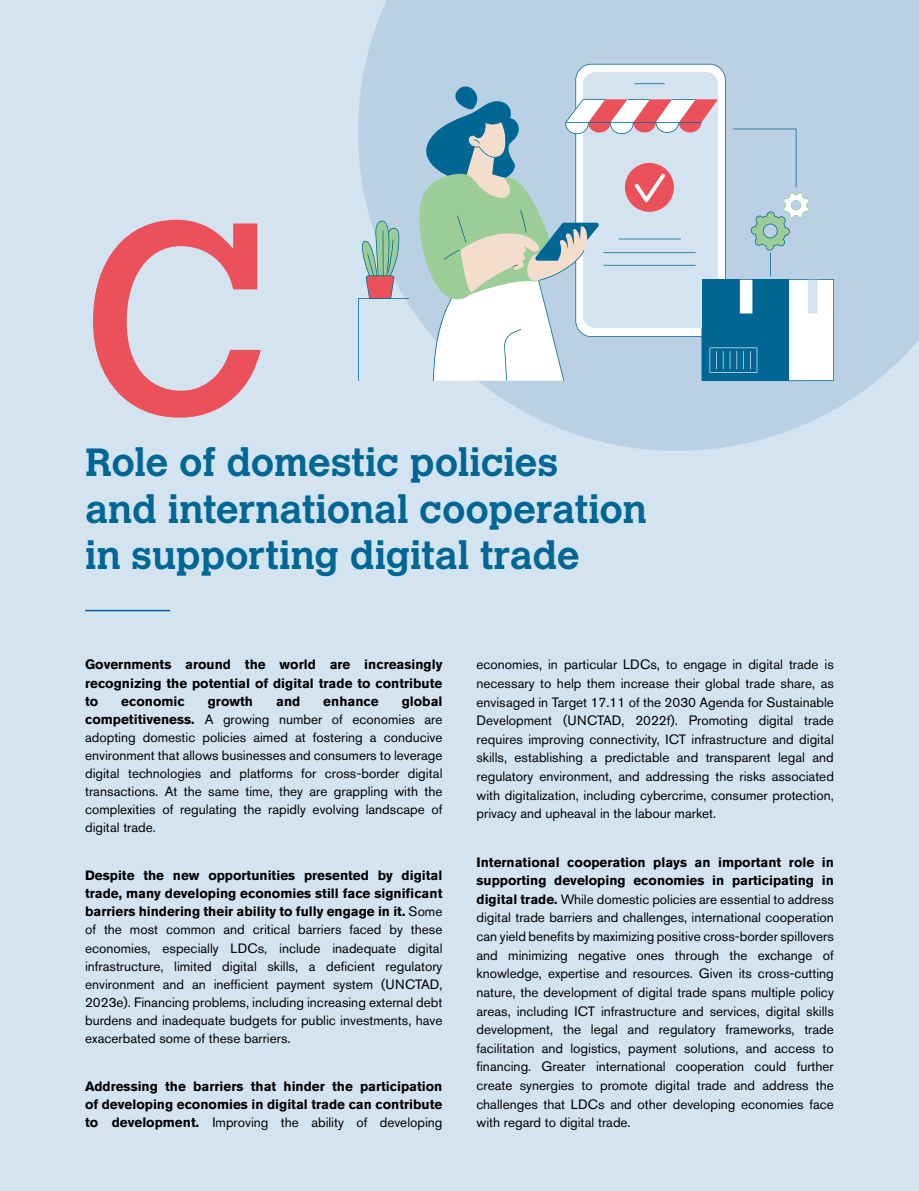
<style>
.page{position:relative;width:919px;height:1191px;background:#fff}
.page>*{position:absolute;margin:0;border:0;box-sizing:border-box;transform-origin:0 0}
.t1{font:270px "Calvert MT Std";color:#ea515a}
.t2{font:700 39px/46.8px "Calvert MT Std";letter-spacing:-.005em;color:#006795}
.t3{font:13.5px/18.6px "Akzidenz Grotesk BE";color:#000;text-align:justify}
.t4{font:700 13.5px/18.1px "Akzidenz Grotesk BE";color:#000;text-align:justify}
.s1{font-weight:700}
.s2{font-weight:400}
</style>
<div class="page">
<div style="left:0;top:0;width:918px;height:1191px;background:#d4e3f0"></div>
<svg style="left:358px;top:0;width:560px;height:451px;fill:#bad1e5"></svg>
<svg style="left:419px;top:64px;width:414px;height:317px"></svg>
<svg style="left:358px;top:220px;width:51px;height:161px"></svg>
<hr style="left:85px;top:610px;width:85px;height:1px;background:#006795">
<h1 class="t1" style="left:81px;top:163px;width:190px">C</h1>
<h2 class="t2" style="left:85px;top:438px;width:563px">Role of domestic policies<br>and international cooperation in supporting digital trade</h2>
<p class="t4" style="left:85px;top:655px;width:359px">Governments around the world are increasingly recognizing the potential of digital trade to contribute to</p>
<p class="t3" style="left:85px;top:691px;width:359px;line-height:18.1px;text-indent:316px"><span class="s1">global competitiveness.</span> A growing number of economies are adopting domestic policies aimed at fostering a conducive environment that allows businesses and consumers to leverage digital technologies and platforms for cross-border digital transactions. At the same time, they are grappling with the complexities of regulating the rapidly evolving landscape of digital trade.</p>
<p class="t3" style="left:85px;top:866px;width:359px;line-height:18.1px"><span class="s1">Despite the new opportunities presented by digital trade, many developing economies still face significant barriers hindering their ability to fully engage in it.</span> Some of the most common and critical barriers faced by these economies, especially LDCs, include inadequate digital infrastructure, limited digital skills, a deficient regulatory environment and an inefficient payment system (UNCTAD, 2023e). Financing problems, including increasing external debt burdens and inadequate budgets for public investments, have exacerbated some of these barriers.</p>
<p class="t4" style="left:85px;top:1077px;width:359px">Addressing the barriers that hinder the participation of developing economies in digital trade can contribute to development. <span class="s2">Improving the ability of developing</span></p>
<p class="t4" style="left:121px;top:692px;width:65px">economic</p>
<p class="t4" style="left:208px;top:692px;width:47px">growth</p>
<p class="t4" style="left:276px;top:692px;width:26px">and</p>
<p class="t4" style="left:323px;top:692px;width:57px">enhance</p>
<p class="t3" style="left:476px;top:655px;width:359px">economies, in particular LDCs, to engage in digital trade is necessary to help them increase their global trade share, as envisaged in Target 17.11 of the 2030 Agenda for Sustainable Development (UNCTAD, 2022f). Promoting digital trade requires improving connectivity, ICT infrastructure and digital skills, establishing a predictable and transparent legal and regulatory environment, and addressing the risks associated with digitalization, including cybercrime, consumer protection, privacy and upheaval in the labour market.</p>
<p class="t3" style="left:476px;top:852px;width:359px"><span class="s1">International cooperation plays an important role in supporting developing economies in participating in digital trade.</span> While domestic policies are essential to address digital trade barriers and challenges, international cooperation can yield benefits by maximizing positive cross-border spillovers and minimizing negative ones through the exchange of knowledge, expertise and resources. Given its cross-cutting nature, the development of digital trade spans multiple policy areas, including ICT infrastructure and services, digital skills development, the legal and regulatory frameworks, trade facilitation and logistics, payment solutions, and access to financing. Greater international cooperation could further create synergies to promote digital trade and address the challenges that LDCs and other developing economies face with regard to digital trade.</p>
</div>
